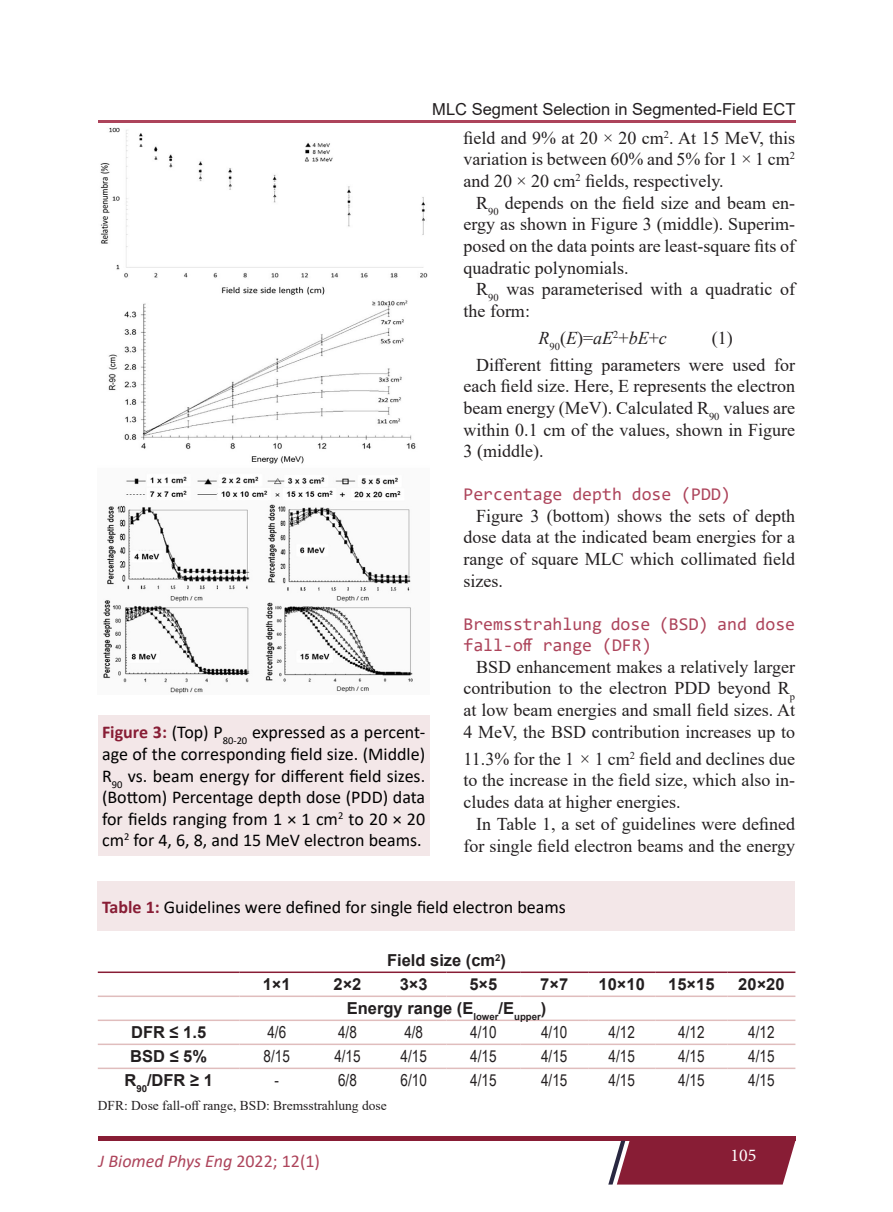
<style>
.page{position:relative;width:893px;height:1212px;background:#fff}
.page>*{position:absolute;margin:0;border:0;box-sizing:border-box;transform-origin:0 0}
.Body{font:18px/21.6px "Times New Roman";color:#231f20;text-align:justify}
.Figure{font:18px/21.6px "Calibri";color:#000;text-align:justify}
.Body-2{font:18px/21.5px "Consolas";color:#ad445b}
.t1{font:italic 18px "Calibri";color:#ad445b}
.Body-3{font:italic 18px "Times New Roman";color:#231f20}
.t2{font:18px "Minion Pro";color:#fff}
.t3{font:700 16.5px "Arial";color:#231f20}
.t4{font:16.5px "Arial Narrow";color:#231f20}
.Running_Title{font:16.5px "Arial";color:#231f20}
.t5{font:13.5px "Times New Roman";color:#231f20}
.s1{font-weight:700;color:#881d35}
.s2{font-style:normal}
.s3{font-style:italic}
</style>
<div class="page">
<div style="left:98px;top:1136px;width:697px;height:5px;background:#881d35"></div>
<svg style="left:608px;top:1141px;width:187px;height:43px;background:#903147"></svg>
<hr style="left:98px;top:120px;width:698px;height:2px;background:#ad445b">
<img style="left:100px;top:128px;width:328px;height:566px">
<div style="left:98px;top:715px;width:331px;height:141px;background:#f3e7e8"></div>
<hr style="left:98px;top:995px;width:142px;height:2px;background:#e0bdbd">
<hr style="left:240px;top:995px;width:74px;height:2px;background:#e0bdbd">
<hr style="left:314px;top:995px;width:67px;height:2px;background:#e0bdbd">
<hr style="left:381px;top:995px;width:65px;height:2px;background:#e0bdbd">
<hr style="left:446px;top:995px;width:74px;height:2px;background:#e0bdbd">
<hr style="left:520px;top:995px;width:68px;height:2px;background:#e0bdbd">
<hr style="left:588px;top:995px;width:67px;height:2px;background:#e0bdbd">
<hr style="left:655px;top:995px;width:72px;height:2px;background:#e0bdbd">
<hr style="left:727px;top:995px;width:68px;height:2px;background:#e0bdbd">
<hr style="left:98px;top:1019px;width:142px;height:2px;background:#e0bdbd">
<hr style="left:240px;top:1019px;width:74px;height:2px;background:#e0bdbd">
<hr style="left:314px;top:1019px;width:67px;height:2px;background:#e0bdbd">
<hr style="left:381px;top:1019px;width:65px;height:2px;background:#e0bdbd">
<hr style="left:446px;top:1019px;width:74px;height:2px;background:#e0bdbd">
<hr style="left:520px;top:1019px;width:68px;height:2px;background:#e0bdbd">
<hr style="left:588px;top:1019px;width:67px;height:2px;background:#e0bdbd">
<hr style="left:655px;top:1019px;width:72px;height:2px;background:#e0bdbd">
<hr style="left:727px;top:1019px;width:68px;height:2px;background:#e0bdbd">
<hr style="left:98px;top:1043px;width:142px;height:2px;background:#e0bdbd">
<hr style="left:240px;top:1043px;width:74px;height:2px;background:#e0bdbd">
<hr style="left:314px;top:1043px;width:67px;height:2px;background:#e0bdbd">
<hr style="left:381px;top:1043px;width:65px;height:2px;background:#e0bdbd">
<hr style="left:446px;top:1043px;width:74px;height:2px;background:#e0bdbd">
<hr style="left:520px;top:1043px;width:68px;height:2px;background:#e0bdbd">
<hr style="left:588px;top:1043px;width:67px;height:2px;background:#e0bdbd">
<hr style="left:655px;top:1043px;width:72px;height:2px;background:#e0bdbd">
<hr style="left:727px;top:1043px;width:68px;height:2px;background:#e0bdbd">
<hr style="left:98px;top:1067px;width:142px;height:2px;background:#e0bdbd">
<hr style="left:240px;top:1067px;width:74px;height:2px;background:#e0bdbd">
<hr style="left:314px;top:1067px;width:67px;height:2px;background:#e0bdbd">
<hr style="left:381px;top:1067px;width:65px;height:2px;background:#e0bdbd">
<hr style="left:446px;top:1067px;width:74px;height:2px;background:#e0bdbd">
<hr style="left:520px;top:1067px;width:68px;height:2px;background:#e0bdbd">
<hr style="left:588px;top:1067px;width:67px;height:2px;background:#e0bdbd">
<hr style="left:655px;top:1067px;width:72px;height:2px;background:#e0bdbd">
<hr style="left:727px;top:1067px;width:68px;height:2px;background:#e0bdbd">
<hr style="left:98px;top:971px;width:142px;height:2px;background:#881d35">
<hr style="left:240px;top:971px;width:74px;height:2px;background:#881d35">
<hr style="left:314px;top:971px;width:67px;height:2px;background:#881d35">
<hr style="left:381px;top:971px;width:65px;height:2px;background:#881d35">
<hr style="left:446px;top:971px;width:74px;height:2px;background:#881d35">
<hr style="left:520px;top:971px;width:68px;height:2px;background:#881d35">
<hr style="left:588px;top:971px;width:67px;height:2px;background:#881d35">
<hr style="left:655px;top:971px;width:72px;height:2px;background:#881d35">
<hr style="left:727px;top:971px;width:68px;height:2px;background:#881d35">
<div style="left:98px;top:882px;width:697px;height:49px;background:#f3e7e8"></div>
<p class="Figure" style="left:102px;top:721px;width:325px"><span class="s1">Figure 3:</span> (Top) P<sub>80-20</sub> expressed as a percent&shy;age of the corresponding field size. (Middle)<br>R<sub>90</sub> vs. beam energy for different field sizes. (Bottom) Percentage depth dose (PDD) data for fields ranging from 1 × 1 cm<sup>2</sup> to 20 × 20 cm<sup>2</sup> for 4, 6, 8, and 15 MeV electron beams.</p>
<p class="Running_Title" style="left:432px;top:98px;width:365px">MLC Segment Selection in Segmented-Field ECT</p>
<p class="Body" style="left:463px;top:126px;width:333px">field and 9% at 20 × 20 cm<sup>2</sup>. At 15 MeV, this variation is between 60% and 5% for 1 × 1 cm<sup>2 </sup>and 20 × 20 cm<sup>2</sup> fields, respectively.</p>
<p class="Body" style="left:463px;top:191px;width:333px;text-indent:13px">R<sub>90</sub> depends on the field size and beam en&shy;ergy as shown in Figure 3 (middle). Superim&shy;posed on the data points are least-square fits of quadratic polynomials.</p>
<p class="Body" style="left:463px;top:278px;width:333px;text-indent:13px">R<sub>90</sub> was parameterised with a quadratic of the form:</p>
<p class="Body-3" style="left:539px;top:325px;width:130px">R<sub>90</sub><span class="s2">(</span>E<span class="s2">)=</span>aE<sup>2</sup><span class="s2">+</span>bE<span class="s2">+</span>c</p>
<p class="Body" style="left:712px;top:326px;width:22px">(1)</p>
<p class="Body" style="left:463px;top:353px;width:333px;text-indent:13px">Different fitting parameters were used for each field size. Here, E represents the electron beam energy (MeV). Calculated R<sub>90</sub> values are within 0.1 cm of the values, shown in Figure 3 (middle).</p>
<p class="Body-2" style="left:463px;top:483px;width:269px">Percentage depth dose (PDD)</p>
<p class="Body" style="left:463px;top:504px;width:333px;text-indent:13px">Figure 3 (bottom) shows the sets of depth dose data at the indicated beam energies for a range of square MLC which collimated field sizes.</p>
<p class="Body-2" style="left:463px;top:613px;width:333px">Bremsstrahlung dose (BSD) and dose fall-off range (DFR)</p>
<p class="Body" style="left:463px;top:655px;width:333px;text-indent:13px">BSD enhancement makes a relatively larger contribution to the electron PDD beyond R<sub>p </sub>at low beam energies and small field sizes. At 4 MeV, the BSD contribution increases up to</p>
<p class="Body" style="left:463px;top:747px;width:333px">11.3% for the 1 <span class="s3">×</span> 1 cm<sup>2</sup> field and declines due to the increase in the field size, which also in&shy;cludes data at higher energies.</p>
<p class="Body" style="left:463px;top:812px;width:333px;line-height:22.5px;text-align:right">In Table 1, a set of guidelines were defined for single field electron beams and the energy</p>
<p class="Figure" style="left:102px;top:896px;width:465px"><span class="s1">Table 1:</span> Guidelines were defined for single field electron beams</p>
<p class="t3" style="left:387px;top:949px;width:121px">Field size (cm<sup>2</sup>)</p>
<p class="t3" style="left:263px;top:973px;width:29px">1×1</p>
<p class="t3" style="left:333px;top:973px;width:29px">2×2</p>
<p class="t3" style="left:400px;top:973px;width:29px">3×3</p>
<p class="t3" style="left:469px;top:973px;width:29px">5×5</p>
<p class="t3" style="left:540px;top:973px;width:29px">7×7</p>
<p class="t3" style="left:599px;top:973px;width:48px">10×10</p>
<p class="t3" style="left:668px;top:973px;width:48px">15×15</p>
<p class="t3" style="left:738px;top:973px;width:48px">20×20</p>
<p class="t3" style="left:347px;top:997px;width:201px">Energy range (E<sub>lower</sub>/E<sub>upper</sub>)</p>
<p class="t3" style="left:131px;top:1021px;width:77px">DFR ≤ 1.5</p>
<p class="t4" style="left:267px;top:1020px;width:20px">4/6</p>
<p class="t4" style="left:338px;top:1020px;width:20px">4/8</p>
<p class="t4" style="left:404px;top:1020px;width:20px">4/8</p>
<p class="t4" style="left:470px;top:1020px;width:28px">4/10</p>
<p class="t4" style="left:541px;top:1020px;width:28px">4/10</p>
<p class="t4" style="left:609px;top:1020px;width:28px">4/12</p>
<p class="t4" style="left:678px;top:1020px;width:28px">4/12</p>
<p class="t4" style="left:748px;top:1020px;width:28px">4/12</p>
<p class="t3" style="left:130px;top:1045px;width:78px">BSD ≤ 5%</p>
<p class="t4" style="left:264px;top:1044px;width:28px">8/15</p>
<p class="t4" style="left:334px;top:1044px;width:28px">4/15</p>
<p class="t4" style="left:401px;top:1044px;width:28px">4/15</p>
<p class="t4" style="left:470px;top:1044px;width:28px">4/15</p>
<p class="t4" style="left:541px;top:1044px;width:28px">4/15</p>
<p class="t4" style="left:609px;top:1044px;width:28px">4/15</p>
<p class="t4" style="left:678px;top:1044px;width:28px">4/15</p>
<p class="t4" style="left:748px;top:1044px;width:28px">4/15</p>
<p class="t3" style="left:124px;top:1069px;width:90px">R<sub>90</sub>/DFR ≥ 1</p>
<p class="t4" style="left:275px;top:1068px;width:6px">-</p>
<p class="t4" style="left:338px;top:1068px;width:20px">6/8</p>
<p class="t4" style="left:401px;top:1068px;width:28px">6/10</p>
<p class="t4" style="left:470px;top:1068px;width:28px">4/15</p>
<p class="t4" style="left:541px;top:1068px;width:28px">4/15</p>
<p class="t4" style="left:609px;top:1068px;width:28px">4/15</p>
<p class="t4" style="left:678px;top:1068px;width:28px">4/15</p>
<p class="t4" style="left:748px;top:1068px;width:28px">4/15</p>
<p class="t5" style="left:98px;top:1096px;width:291px">DFR: Dose fall-off range, BSD: Bremsstrahlung dose</p>
<p class="t1" style="left:99px;top:1148px;width:223px">J Biomed Phys Eng <span class="s2">2022; 12(1)</span></p>
<p class="t2" style="left:730px;top:1143px;width:27px">105</p>
</div>
